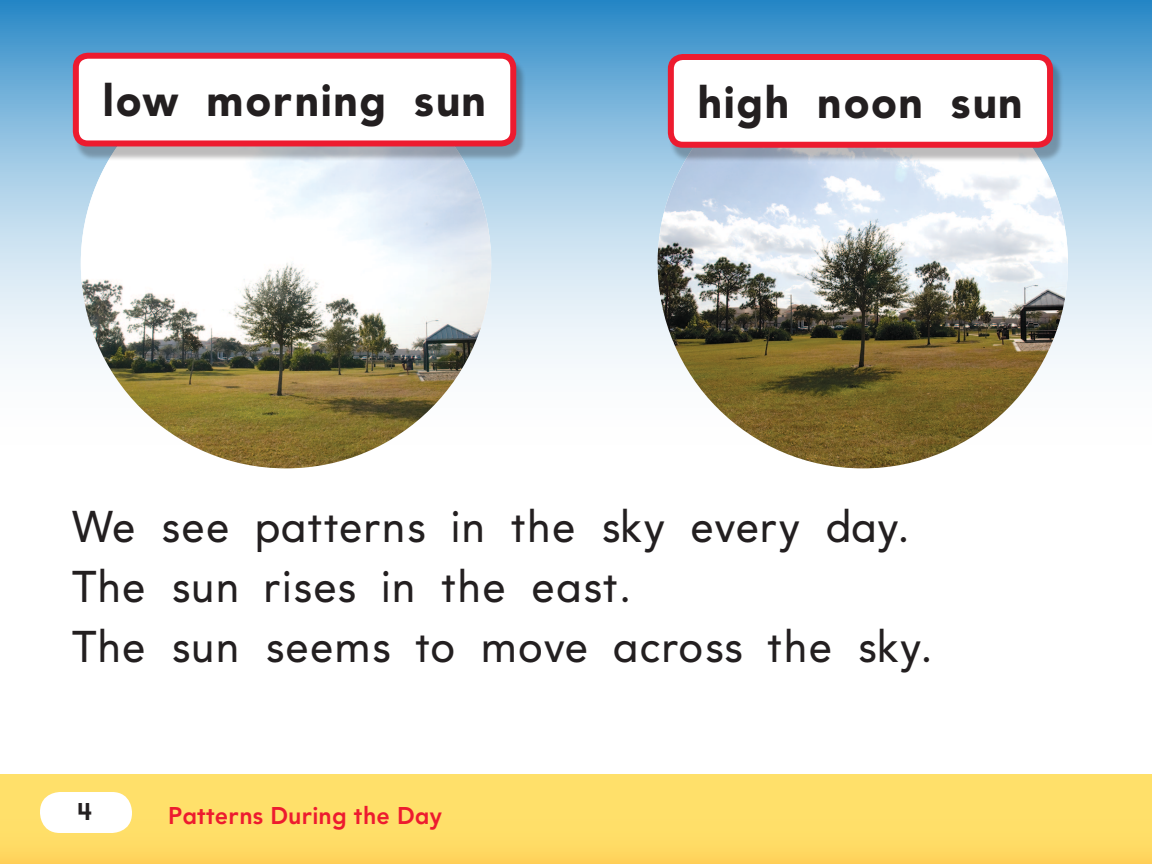
<style>
.page{position:relative;width:1152px;height:864px;background:#fff}
.page>*{position:absolute;margin:0;border:0;box-sizing:border-box;transform-origin:0 0}
.t1{font:44px/60px "Avenir Primary HMH";letter-spacing:.025em;color:#231f20}
.t2{font:44px "Avenir Primary HMH Black";letter-spacing:.03em;color:#231f20}
.t3{font:700 24px "Avenir Primary HMH";color:#ed1b2f}
.t4{font:24px "Avenir Primary HMH Black";color:#231f20}
</style>
<div class="page">
<div style="left:0;top:774px;width:1152px;height:90px;background:linear-gradient(to right,#ffdd67,#ffdd67)"></div>
<svg style="left:0;top:0;width:1152px;height:364px;background:#86bbde"></svg>
<img style="left:81px;top:161px;width:410px;height:307px">
<img style="left:658px;top:141px;width:410px;height:327px">
<div style="left:74px;top:58px;width:453px;height:103px;background:#231f20;opacity:.3"></div>
<div style="left:76px;top:56px;width:437px;height:87px;background:#fff;border-radius:12px"></div>
<div style="left:73px;top:53px;width:443px;height:93px;border:6px solid #ed1b2f;border-radius:12px"></div>
<div style="left:669px;top:59px;width:395px;height:103px;background:#231f20;opacity:.3"></div>
<div style="left:671px;top:57px;width:379px;height:88px;background:#fff;border-radius:12px"></div>
<div style="left:668px;top:54px;width:385px;height:94px;border:6px solid #ed1b2f;border-radius:12px"></div>
<div style="left:40px;top:792px;width:92px;height:41px;background:#fff;border-radius:20px"></div>
<p class="t2" style="left:103px;top:75px;width:385px">low morning sun</p>
<p class="t2" style="left:698px;top:76px;width:327px">high noon sun</p>
<p class="t1" style="left:72px;top:497px;width:862px">We see patterns in the sky every day.<br>The sun rises in the east.<br>The sun seems to move across the sky.</p>
<p class="t4" style="left:78px;top:798px;width:17px">4</p>
<p class="t3" style="left:168px;top:802px;width:276px">Patterns During the Day</p>
</div>
